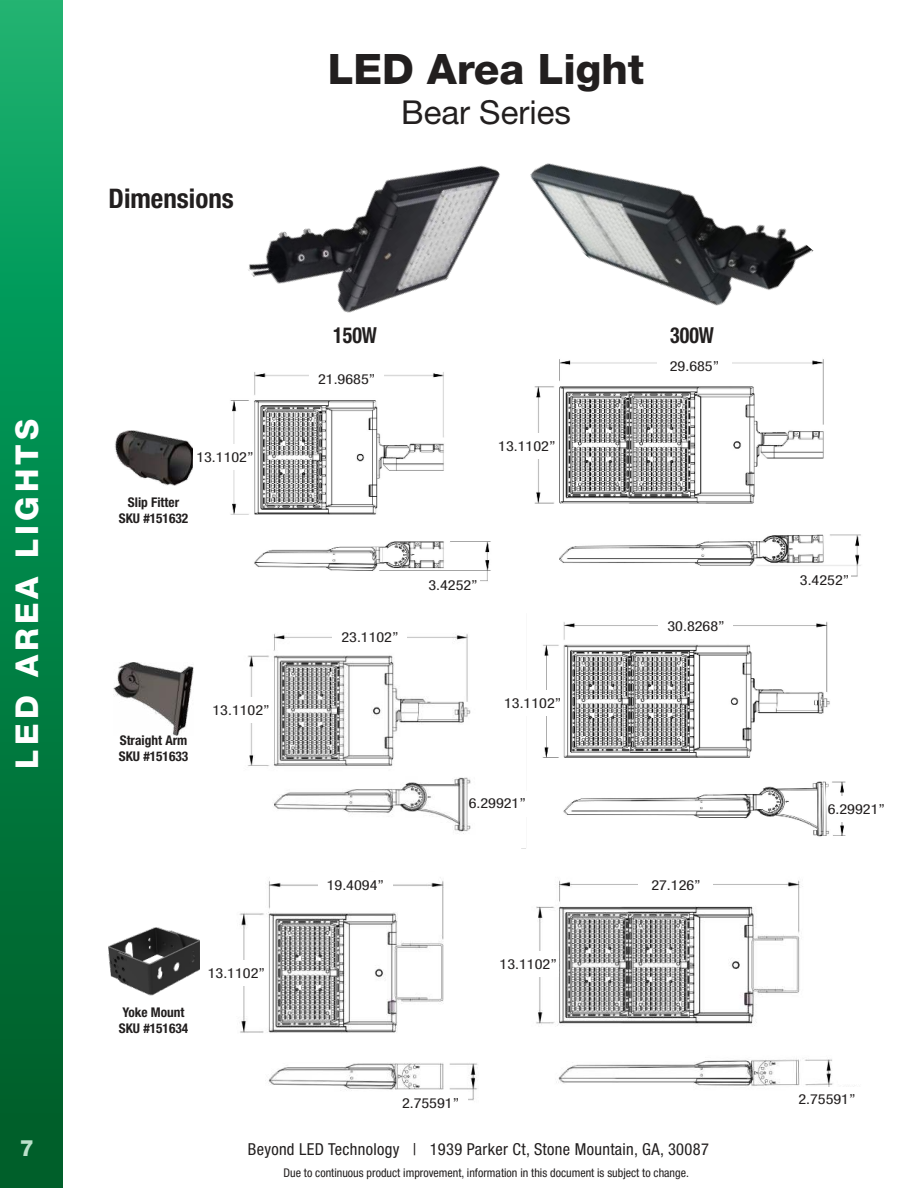
<style>
.page{position:relative;width:918px;height:1188px;background:#fff}
.page>*{position:absolute;margin:0;border:0;box-sizing:border-box;transform-origin:0 0}
.t1{font:800 42px "Helvetica Neue LT Std";color:#221f1f}
.t2{font:33px "Helvetica Neue LT Pro";color:#221f1f}
.t3{font:800 31.5px "Helvetica Neue LT Std";letter-spacing:.13em;color:#fff}
.t4{font:700 condensed 27px "Helvetica Neue LT Std";color:#221f1f}
.t5{font:800 22.5px "Helvetica Neue LT Std";color:#bbe1ca}
.t6{font:700 condensed 22.05px "Helvetica Neue LT Std";color:#221f1f;scale:.9 1}
.t7{font:condensed 16.5px "Helvetica Neue LT Pro";letter-spacing:.02em;color:#221f1f}
.t8{font:condensed 13.8px "Helvetica Neue LT Pro";color:#221f1f;scale:1.18 1}
.t9{font:700 condensed 13.35px/16px "Helvetica Neue LT Std";color:#221f1f}
.t10{font:condensed 12px "Helvetica Neue LT Pro";color:#221f1f}
</style>
<div class="page">
<img style="left:0;top:0;width:62px;height:1188px">
<img style="left:113px;top:662px;width:81px;height:74px">
<img style="left:108px;top:927px;width:91px;height:69px">
<img style="left:114px;top:430px;width:79px;height:56px">
<img style="left:534px;top:359px;width:327px;height:218px">
<img style="left:230px;top:373px;width:261px;height:209px">
<div style="left:496px;top:433px;width:61px;height:26px;background:#fff"></div>
<div style="left:196px;top:445px;width:57px;height:25px;background:#fff"></div>
<div style="left:797px;top:567px;width:54px;height:26px;background:#fff"></div>
<div style="left:426px;top:572px;width:54px;height:26px;background:#fff"></div>
<div style="left:657px;top:353px;width:75px;height:26px;background:#fff"></div>
<div style="left:309px;top:366px;width:75px;height:26px;background:#fff"></div>
<img style="left:542px;top:621px;width:304px;height:216px">
<img style="left:247px;top:633px;width:224px;height:201px">
<div style="left:827px;top:796px;width:59px;height:26px;background:#fff"></div>
<div style="left:468px;top:791px;width:59px;height:25px;background:#fff"></div>
<div style="left:659px;top:613px;width:74px;height:26px;background:#fff"></div>
<div style="left:333px;top:624px;width:74px;height:26px;background:#fff"></div>
<div style="left:502px;top:690px;width:61px;height:26px;background:#fff"></div>
<div style="left:211px;top:697px;width:60px;height:26px;background:#fff"></div>
<img style="left:536px;top:880px;width:318px;height:207px">
<img style="left:239px;top:877px;width:239px;height:224px">
<div style="left:206px;top:960px;width:61px;height:26px;background:#fff"></div>
<div style="left:498px;top:951px;width:60px;height:26px;background:#fff"></div>
<div style="left:318px;top:872px;width:74px;height:26px;background:#fff"></div>
<div style="left:639px;top:872px;width:74px;height:26px;background:#fff"></div>
<div style="left:393px;top:1090px;width:75px;height:26px;background:#fff"></div>
<img style="left:530px;top:163px;width:283px;height:203px">
<img style="left:248px;top:165px;width:252px;height:208px">
<h3 class="t3" style="left:15px;top:769px;width:351px;rotate:-90deg">LED AREA LIGHTS</h3>
<h3 class="t4" style="left:109px;top:189px;width:127px">Dimensions</h3>
<p class="t8" style="left:196px;top:452px;width:50px">13.1102”</p>
<p class="t9" style="left:119px;top:495px;width:71px;text-align:center">Slip Fitter<br>SKU #151632</p>
<p class="t9" style="left:119px;top:733px;width:71px">Straight Arm<br>SKU #151633</p>
<p class="t8" style="left:213px;top:705px;width:50px">13.1102”</p>
<p class="t9" style="left:119px;top:1005px;width:71px">Yoke Mount<br>SKU #151634</p>
<p class="t8" style="left:208px;top:968px;width:50px">13.1102”</p>
<h1 class="t1" style="left:328px;top:53px;width:318px">LED Area Light</h1>
<h2 class="t2" style="left:401px;top:99px;width:171px">Bear Series</h2>
<h3 class="t6" style="left:333px;top:327px;width:50px">150W</h3>
<h3 class="t6" style="left:670px;top:327px;width:50px">300W</h3>
<p class="t8" style="left:318px;top:374px;width:50px">21.9685”</p>
<p class="t8" style="left:498px;top:441px;width:50px">13.1102”</p>
<p class="t8" style="left:341px;top:632px;width:50px">23.1102”</p>
<p class="t8" style="left:428px;top:580px;width:43px">3.4252”</p>
<p class="t8" style="left:504px;top:698px;width:50px">13.1102”</p>
<p class="t8" style="left:469px;top:798px;width:50px">6.29921”</p>
<p class="t8" style="left:670px;top:361px;width:43px">29.685”</p>
<p class="t8" style="left:667px;top:621px;width:50px">30.8268”</p>
<p class="t8" style="left:327px;top:880px;width:50px">19.4094”</p>
<p class="t8" style="left:651px;top:880px;width:43px">27.126”</p>
<p class="t8" style="left:500px;top:959px;width:50px">13.1102”</p>
<p class="t8" style="left:800px;top:575px;width:43px">3.4252”</p>
<p class="t8" style="left:828px;top:804px;width:50px">6.29921”</p>
<p class="t8" style="left:402px;top:1098px;width:50px">2.75591”</p>
<p class="t8" style="left:798px;top:1094px;width:50px">2.75591”</p>
<h3 class="t5" style="left:20px;top:1139px;width:16px">7</h3>
<p class="t7" style="left:248px;top:1143px;width:463px">Beyond LED Technology | 1939 Parker Ct, Stone Mountain, GA, 30087</p>
<p class="t10" style="left:284px;top:1168px;width:407px">Due to continuous product improvement, information in this document is subject to change.</p>
</div>
